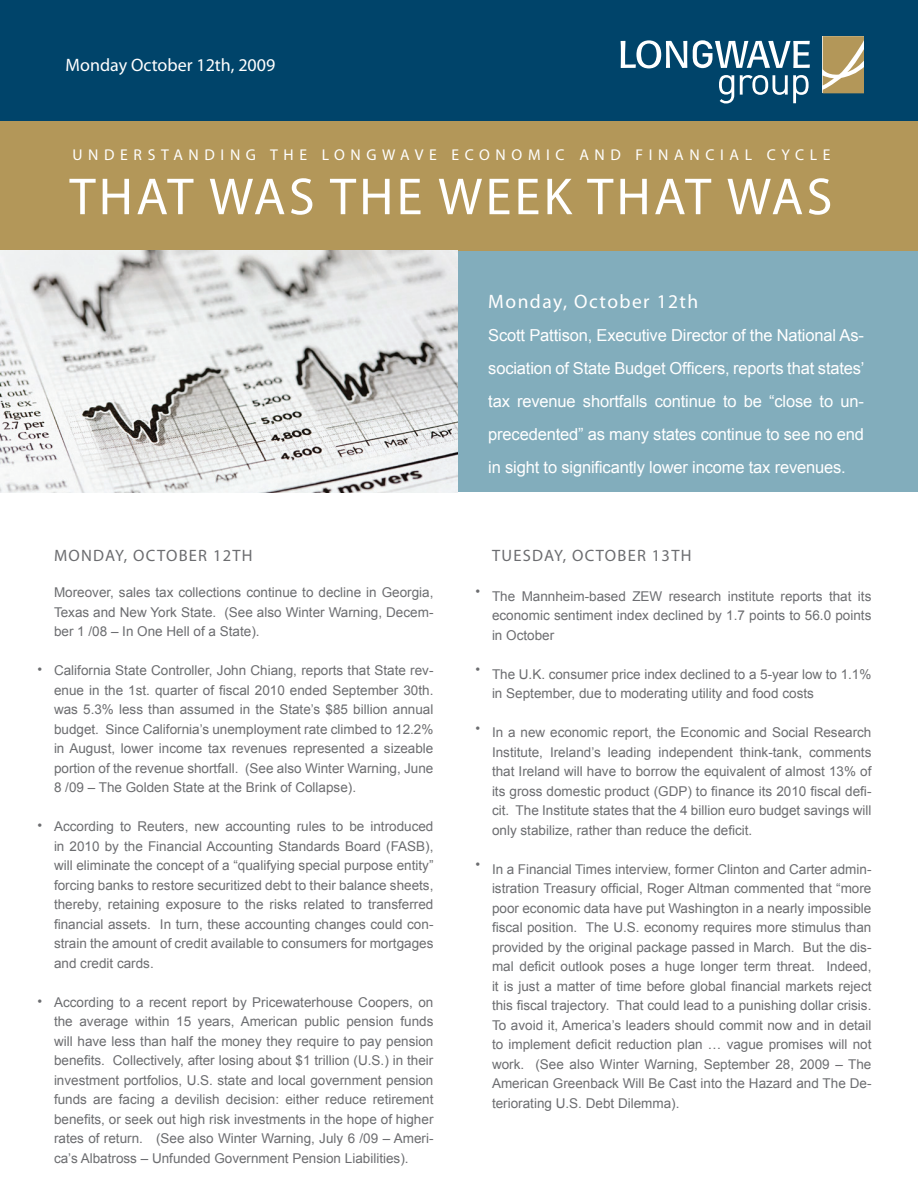
<style>
.page{position:relative;width:918px;height:1188px;background:#fff}
.page>*{position:absolute;margin:0;border:0;box-sizing:border-box;transform-origin:0 0}
.t1{font:52.5px "Myriad Pro";letter-spacing:.06em;color:#fff}
.t2{font:19.5px "Myriad Pro";letter-spacing:.075em;color:#fff}
.t3{font:18px "Myriad Pro";color:#fff}
.t4{font:16.5px/33px "Arial";letter-spacing:-.01em;color:#fff;text-align:justify}
.t5{font:16.5px "Myriad Pro";letter-spacing:.075em;color:#6c6d70}
.t6{font:15.6px "Myriad Pro";letter-spacing:.36em;color:#fff}
.t7{font:13.5px/19.5px "Arial";color:#6c6d70;text-align:justify}
</style>
<div class="page">
<div style="left:457px;top:249px;width:461px;height:243px;background:#82adbc"></div>
<div style="left:0;top:0;width:918px;height:123px;background:#00446a"></div>
<div style="left:0;top:122px;width:918px;height:129px;background:#b39759"></div>
<img style="left:0;top:250px;width:458px;height:242px">
<svg style="left:621px;top:40px;width:66px;height:28px"></svg>
<svg style="left:693px;top:40px;width:117px;height:28px"></svg>
<svg style="left:719px;top:75px;width:15px;height:29px"></svg>
<svg style="left:740px;top:75px;width:69px;height:28px"></svg>
<svg style="left:823px;top:36px;width:41px;height:57px;background:#c0a976"></svg>
<p class="t3" style="left:66px;top:54px;width:211px">Monday October 12th, 2009</p>
<p class="t6" style="left:72px;top:145px;width:760px">UNDERSTANDING THE LONGWAVE ECONOMIC AND FINANCIAL CYCLE</p>
<p class="t1" style="left:69px;top:164px;width:764px">THAT WAS THE WEEK THAT WAS</p>
<p class="t7" style="left:38px;top:660px;width:6px">•</p>
<p class="t7" style="left:38px;top:816px;width:6px">•</p>
<p class="t7" style="left:38px;top:991px;width:6px">•</p>
<p class="t5" style="left:54px;top:546px;width:200px">MONDAY, OCTOBER 12TH</p>
<p class="t7" style="left:54px;top:583px;width:381px">Moreover, sales tax collections continue to decline in Georgia, Texas and New York State. (See also Winter Warning, Decem&shy;ber 1 /08 – In One Hell of a State).</p>
<p class="t7" style="left:54px;top:661px;width:381px">California State Controller, John Chiang, reports that State rev&shy;enue in the 1st. quarter of fiscal 2010 ended September 30th. was 5.3% less than assumed in the State’s $85 billion annual budget. Since California’s unemployment rate climbed to 12.2% in August, lower income tax revenues represented a sizeable portion of the revenue shortfall. (See also Winter Warning, June 8 /09 – The Golden State at the Brink of Collapse).</p>
<p class="t7" style="left:54px;top:817px;width:381px">According to Reuters, new accounting rules to be introduced in 2010 by the Financial Accounting Standards Board (FASB), will eliminate the concept of a “qualifying special purpose entity” forcing banks to restore securitized debt to their balance sheets, thereby, retaining exposure to the risks related to transferred financial assets. In turn, these accounting changes could con&shy;strain the amount of credit available to consumers for mortgages and credit cards.</p>
<p class="t7" style="left:54px;top:992px;width:381px">According to a recent report by Pricewaterhouse Coopers, on the average within 15 years, American public pension funds will have less than half the money they require to pay pension benefits. Collectively, after losing about $1 trillion (U.S.) in their investment portfolios, U.S. state and local government pension funds are facing a devilish decision: either reduce retirement benefits, or seek out high risk investments in the hope of higher rates of return. (See also Winter Warning, July 6 /09 – Ameri&shy;ca’s Albatross – Unfunded Government Pension Liabilities).</p>
<p class="t2" style="left:488px;top:289px;width:212px">Monday, October 12th</p>
<p class="t4" style="left:488px;top:319px;width:378px">Scott Pattison, Executive Director of the National As&shy;sociation of State Budget Officers, reports that states’ tax revenue shortfalls continue to be “close to un&shy;precedented” as many states continue to see no end in sight to significantly lower income tax revenues.</p>
<p class="t7" style="left:476px;top:582px;width:6px">•</p>
<p class="t7" style="left:476px;top:660px;width:6px">•</p>
<p class="t7" style="left:476px;top:718px;width:6px">•</p>
<p class="t7" style="left:476px;top:855px;width:6px">•</p>
<p class="t5" style="left:492px;top:546px;width:201px">TUESDAY, OCTOBER 13TH</p>
<p class="t7" style="left:492px;top:586px;width:381px">The Mannheim-based ZEW research institute reports that its economic sentiment index declined by 1.7 points to 56.0 points in October</p>
<p class="t7" style="left:492px;top:664px;width:381px">The U.K. consumer price index declined to a 5-year low to 1.1% in September, due to moderating utility and food costs</p>
<p class="t7" style="left:492px;top:723px;width:381px">In a new economic report, the Economic and Social Research Institute, Ireland’s leading independent think-tank, comments that Ireland will have to borrow the equivalent of almost 13% of its gross domestic product (GDP) to finance its 2010 fiscal defi&shy;cit. The Institute states that the 4 billion euro budget savings will only stabilize, rather than reduce the deficit.</p>
<p class="t7" style="left:492px;top:859px;width:381px">In a Financial Times interview, former Clinton and Carter admin&shy;istration Treasury official, Roger Altman commented that “more poor economic data have put Washington in a nearly impossible fiscal position. The U.S. economy requires more stimulus than provided by the original package passed in March. But the dis&shy;mal deficit outlook poses a huge longer term threat. Indeed, it is just a matter of time before global financial markets reject this fiscal trajectory. That could lead to a punishing dollar crisis.<br>To avoid it, America’s leaders should commit now and in detail to implement deficit reduction plan … vague promises will not work. (See also Winter Warning, September 28, 2009 – The American Greenback Will Be Cast into the Hazard and The De&shy;teriorating U.S. Debt Dilemma).</p>
</div>
